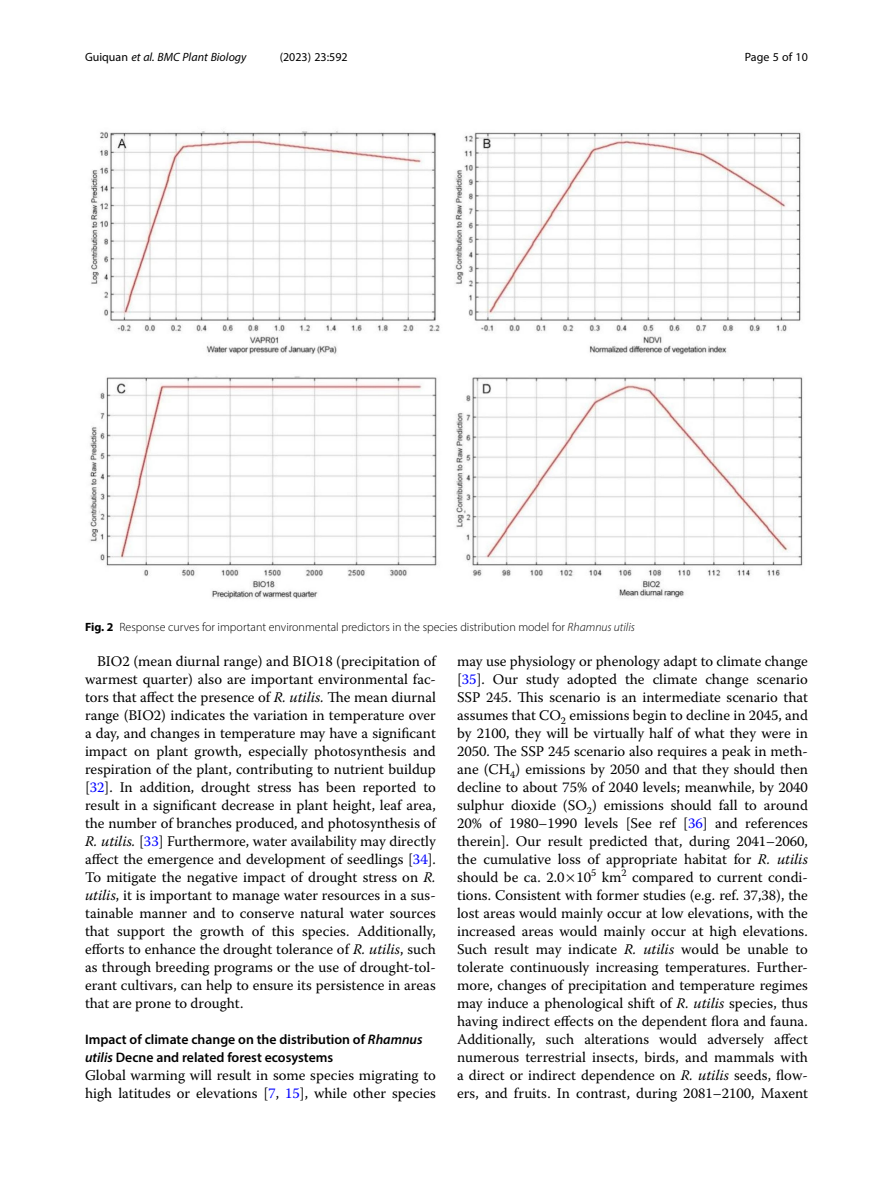
<style>
.page{position:relative;width:893px;height:1191px;background:#fff}
.page>*{position:absolute;margin:0;border:0;box-sizing:border-box;transform-origin:0 0}
.Body_Text{font:14.7px/18px "Warnock Pro";color:#000}
.Body_Text_Indent{font:14.7px/18px "Warnock Pro";color:#000;text-align:justify}
.Head_2{font:600 13.8px/18px "Myriad Pro";color:#000}
.Figure_Caption{font:300 12px "Myriad Pro";color:#000}
.t1{font:italic 12px "Myriad Pro";color:#000}
.t2{font:12px "Myriad Pro";color:#000}
.s1{font-style:normal}
.s2{font-weight:700}
.s3{font-style:italic}
.s4{color:#00f}
</style>
<div class="page">
<img style="left:90px;top:131px;width:713px;height:468px">
<p class="t1" style="left:85px;top:50px;width:163px"><span class="s1">Guiquan</span> et al. BMC Plant Biology</p>
<p class="t2" style="left:280px;top:50px;width:70px">(2023) 23:592</p>
<p class="t2" style="left:745px;top:50px;width:65px">Page 5 of 10</p>
<p class="Figure_Caption" style="left:85px;top:619px;width:551px"><span class="s2">Fig. 2</span> Response curves for important environmental predictors in the species distribution model for <span class="s3">Rhamnus utilis</span></p>
<p class="Body_Text_Indent" style="left:85px;top:652px;width:352px;text-indent:12px">BIO2 (mean diurnal range) and BIO18 (precipitation of warmest quarter) also are important environmental fac&shy;tors that affect the presence of <span class="s3">R. utilis.</span> The mean diurnal range (BIO2) indicates the variation in temperature over a day, and changes in temperature may have a significant impact on plant growth, especially photosynthesis and respiration of the plant, contributing to nutrient buildup [<span class="s4">32</span>]. In addition, drought stress has been reported to result in a significant decrease in plant height, leaf area, the number of branches produced, and photosynthesis of <span class="s3">R. utilis.</span> [<span class="s4">33</span>] Furthermore, water availability may directly affect the emergence and development of seedlings [<span class="s4">34</span>].<br>To mitigate the negative impact of drought stress on <span class="s3">R. utilis</span>, it is important to manage water resources in a sus&shy;tainable manner and to conserve natural water sources that support the growth of this species. Additionally, efforts to enhance the drought tolerance of <span class="s3">R. utilis</span>, such as through breeding programs or the use of drought-tol&shy;erant cultivars, can help to ensure its persistence in areas that are prone to drought.</p>
<p class="Head_2" style="left:85px;top:1030px;width:339px">Impact of climate change on the distribution of <span class="s3">Rhamnus utilis</span> Decne and related forest ecosystems</p>
<p class="Body_Text" style="left:85px;top:1066px;width:352px">Global warming will result in some species migrating to high latitudes or elevations [<span class="s4">7</span>, <span class="s4">15</span>], while other species</p>
<p class="Body_Text" style="left:457px;top:652px;width:352px;text-align:justify">may use physiology or phenology adapt to climate change [<span class="s4">35</span>]. Our study adopted the climate change scenario SSP 245. This scenario is an intermediate scenario that assumes that CO<sub>2</sub> emissions begin to decline in 2045, and by 2100, they will be virtually half of what they were in 2050. The SSP 245 scenario also requires a peak in meth&shy;ane (CH<sub>4</sub>) emissions by 2050 and that they should then decline to about 75% of 2040 levels; meanwhile, by 2040 sulphur dioxide (SO<sub>2</sub>) emissions should fall to around 20% of 1980–1990 levels [See ref [<span class="s4">36</span>] and references therein]. Our result predicted that, during 2041–2060, the cumulative loss of appropriate habitat for <span class="s3">R. utilis </span>should be ca. 2.0 10<sup>5</sup> km<sup>2</sup> compared to current condi&shy;tions. Consistent with former studies (e.g. ref. 37,38), the lost areas would mainly occur at low elevations, with the increased areas would mainly occur at high elevations.<br>Such result may indicate <span class="s3">R. utilis</span> would be unable to tolerate continuously increasing temperatures. Further&shy;more, changes of precipitation and temperature regimes may induce a phenological shift of <span class="s3">R. utilis</span> species, thus having indirect effects on the dependent flora and fauna.<br>Additionally, such alterations would adversely affect numerous terrestrial insects, birds, and mammals with a direct or indirect dependence on <span class="s3">R. utilis</span> seeds, flow&shy;ers, and fruits. In contrast, during 2081–2100, Maxent</p>
</div>
